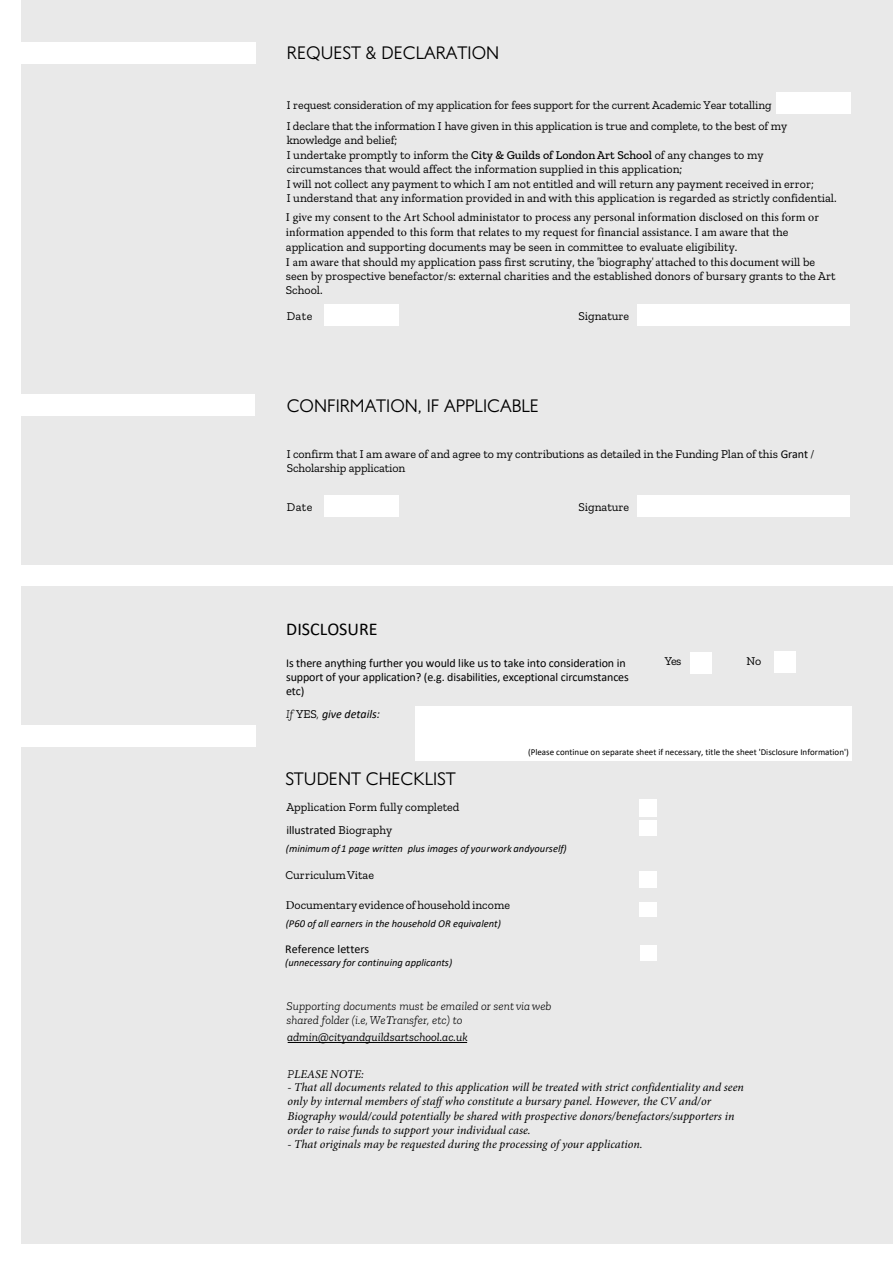
<style>
.page{position:relative;width:893px;height:1263px;background:#fff}
.page>*{position:absolute;margin:0;border:0;box-sizing:border-box;transform-origin:0 0}
.t1{font:18px "CC Art Sans Medium";color:#000}
.t2{font:18px "Calibri";color:#000}
.t3{font:12px/14.4px "Zilla Slab";color:#000}
.t4{font:italic 12px/14.2px "Minion Pro";color:#000}
.t5{font:12px/14px "Calibri";letter-spacing:-.01em;color:#000}
.t6{font:italic 300 12px/14.4px "Zilla Slab";color:#000}
.t7{font:italic 12px "Zilla Slab";color:#000}
.t8{font:italic 12px "Calibri";color:#000}
.t9{font:11.85px "Zilla Slab";letter-spacing:-.01em;color:#000}
.t10{font:italic 10.5px "Calibri";color:#000}
.t11{font:9px "Calibri";color:#000}
.s1{font-weight:500}
.s2{font-family:"Minion Pro"}
.s3{font-family:"Calibri"}
.s4{font-family:"Zilla Slab";font-weight:300}
.s5{font-family:"Zilla Slab";font-style:normal}
.s6{font-family:"Minion Pro";font-weight:400}
</style>
<div class="page">
<div style="left:21px;top:586px;width:872px;height:658px;background:#e9e9e9"></div>
<div style="left:21px;top:0;width:872px;height:565px;background:#e9e9e9"></div>
<div style="left:0;top:43px;width:255px;height:21px;background:#fff"></div>
<div style="left:776px;top:92px;width:74px;height:21px;background:#fff"></div>
<div style="left:637px;top:304px;width:213px;height:21px;background:#fff"></div>
<div style="left:324px;top:304px;width:75px;height:21px;background:#fff"></div>
<div style="left:0;top:395px;width:255px;height:21px;background:#fff"></div>
<div style="left:637px;top:496px;width:213px;height:21px;background:#fff"></div>
<div style="left:0;top:726px;width:255px;height:21px;background:#fff"></div>
<div style="left:639px;top:799px;width:17px;height:17px;background:#fff"></div>
<hr style="left:288px;top:1042px;width:179px;height:1px;background:#000">
<div style="left:324px;top:496px;width:75px;height:21px;background:#fff"></div>
<div style="left:691px;top:652px;width:21px;height:22px;background:#fff"></div>
<div style="left:775px;top:652px;width:21px;height:21px;background:#fff"></div>
<div style="left:639px;top:821px;width:17px;height:15px;background:#fff"></div>
<div style="left:640px;top:871px;width:17px;height:16px;background:#fff"></div>
<div style="left:639px;top:902px;width:17px;height:15px;background:#fff"></div>
<div style="left:640px;top:945px;width:17px;height:15px;background:#fff"></div>
<div style="left:415px;top:706px;width:436px;height:55px;background:#fff"></div>
<p class="t1" style="left:287px;top:43px;width:214px">REQUEST &amp; DECLARATION</p>
<p class="t9" style="left:287px;top:98px;width:486px">I request consideration of my application for fees support for the current Academic Year totalling</p>
<p class="t3" style="left:287px;top:119px;width:551px">I declare that the information I have given in this application is true and complete, to the best of my knowledge and belief;<br>I undertake promptly to inform the <span class="s1">City &amp; Guilds of London Art School</span> of any changes to my circumstances that would affect the information supplied in this application;<br>I will not collect any payment to which I am not entitled and will return any payment received in error;<br>I understand that any information provided in and with this application is regarded as strictly confidential.</p>
<p class="t3" style="left:286px;top:210px;width:551px"><span class="s2">I give my consent to the Art School administator to process any personal information disclosed on this form or information appended to this form that relates to my request for financial assistance. I am aware that t</span>he application and supporting documents may be seen in committee to evaluate eligibility.<br><span class="s2">I am aware that</span> should <span class="s2">my</span> application pass first scrutiny, the <span class="s2">'</span>biography<span class="s2">' attached to this document</span> will be se<span class="s2">en by</span> prospective benefactor<span class="s2">/</span>s: external charities and the established donors of bursary grants to the Art School.</p>
<p class="t3" style="left:287px;top:308px;width:27px">Date</p>
<p class="t3" style="left:578px;top:308px;width:52px">Signature</p>
<p class="t1" style="left:287px;top:395px;width:254px">CONFIRMATION, IF APPLICABLE</p>
<p class="t3" style="left:287px;top:447px;width:529px">I confirm that I am aware of and agree to my contributions as detailed in the Funding Plan of this <span class="s3">Grant</span> <span class="s2">/<br></span>Scholarship application</p>
<p class="t3" style="left:578px;top:500px;width:52px">Signature</p>
<p class="t3" style="left:287px;top:500px;width:27px">Date</p>
<h1 class="t2" style="left:286px;top:616px;width:93px">DISCLOSURE</h1>
<p class="t5" style="left:286px;top:656px;width:344px">Is there anything further you would like us to take into consideration in support of your application? (e.g. disabilities, exceptional circumstances etc)</p>
<p class="t3" style="left:665px;top:654px;width:18px">Yes</p>
<p class="t3" style="left:747px;top:654px;width:16px">No</p>
<p class="t8" style="left:286px;top:706px;width:95px"><span class="s4">If</span> <span class="s5">YES</span><span class="s4">,</span> give details:</p>
<p class="t11" style="left:528px;top:746px;width:322px">(Please continue on separate sheet if necessary, title the sheet 'Disclosure Information')</p>
<p class="t1" style="left:285px;top:769px;width:172px">STUDENT CHECKLIST</p>
<p class="t3" style="left:286px;top:796px;width:175px;line-height:22.6px">Application Form fully completed <span class="s3">illustrated</span> Biography</p>
<p class="t10" style="left:286px;top:841px;width:282px">(minimum of 1 page written plus images of your work and yourself)</p>
<p class="t3" style="left:285px;top:868px;width:90px">Curriculum Vitae</p>
<p class="t3" style="left:286px;top:898px;width:226px"><span class="s2">D</span>ocumentary evidence of household income</p>
<p class="t10" style="left:286px;top:916px;width:217px">(P60 of all earners in the household OR equivalent)</p>
<p class="t5" style="left:285px;top:942px;width:85px">Reference letters</p>
<p class="t10" style="left:285px;top:955px;width:168px">(unnecessary for continuing applicants)</p>
<p class="t6" style="left:287px;top:999px;width:267px">Supporting documents must be emailed or sent via web shared folder (i.e, We<span class="s6">T</span>ransfer, etc) to</p>
<p class="t7" style="left:287px;top:1031px;width:182px">admin@cityandguildsartschool.ac.uk</p>
<p class="t4" style="left:287px;top:1066px;width:78px"><span class="s4">P</span>LEASE NOTE:</p>
<p class="t4" style="left:287px;top:1080px;width:458px">- That all documents related to this application will be treated with strict confidentiality and seen only by internal members of staff who constitute a bursary panel. However, the CV and/or Biography would/could potentially be shared with prospective donors/benefactors/supporters in order to raise funds to support your individual case.</p>
<p class="t4" style="left:287px;top:1137px;width:357px">- That originals may be requested during the processing of your application.</p>
</div>
